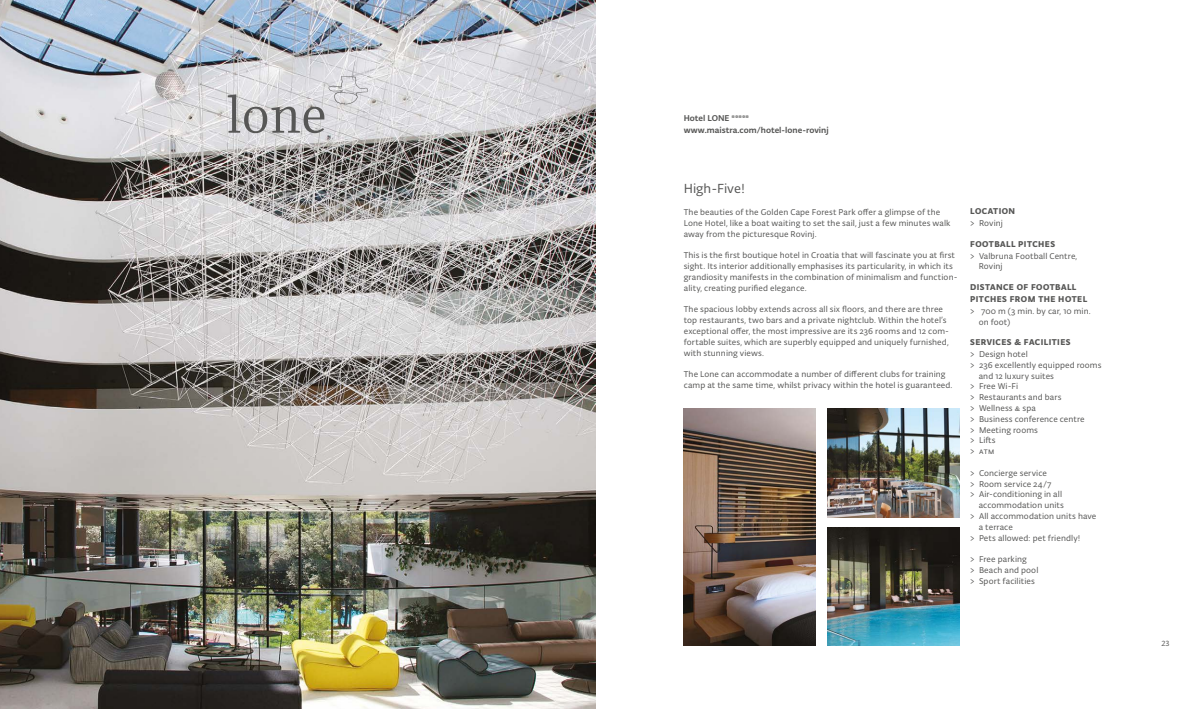
<style>
.page{position:relative;width:1191px;height:709px;background:#fff}
.page>*{position:absolute;margin:0;border:0;box-sizing:border-box;transform-origin:0 0}
.t1{font:14px "Typonine Sans Pro";color:#575756}
.t2{font:9px/10.8px "Typonine Sans Pro";letter-spacing:.01em;color:#575756}
.t3{font:700 9px/12px "Typonine Sans Pro";letter-spacing:.05em;color:#575756}
.t4{font:500 9px/12px "Typonine Sans Pro";color:#575756}
.t5{font:8px "Typonine Sans Pro";color:#575756}
</style>
<div class="page">
<img style="left:0;top:0;width:595px;height:709px">
<img style="left:684px;top:409px;width:131px;height:236px">
<img style="left:827px;top:409px;width:132px;height:108px">
<img style="left:827px;top:528px;width:132px;height:117px">
<svg style="left:228px;top:76px;width:140px;height:57px;background:#cdcccf"></svg>
<p class="t4" style="left:684px;top:112px;width:146px">Hotel LONE ***** www.maistra.com/hotel-lone-rovinj</p>
<h1 class="t1" style="left:684px;top:180px;width:63px">High-Five!</h1>
<p class="t2" style="left:684px;top:207px;width:268px">The beauties of the Golden Cape Forest Park offer a glimpse of the<br>Lone Hotel, like a boat waiting to set the sail, just a few minutes walk away from the picturesque Rovinj.</p>
<p class="t2" style="left:684px;top:250px;width:275px">This is the first boutique hotel in Croatia that will fascinate you at first sight. Its interior additionally emphasises its particularity, in which its grandiosity manifests in the combination of minimalism and function&shy;ality, creating purified elegance.</p>
<p class="t2" style="left:684px;top:304px;width:267px">The spacious lobby extends across all six floors, and there are three top restaurants, two bars and a private nightclub. Within the hotel’s exceptional offer, the most impressive are its 236 rooms and 12 com&shy;fortable suites, which are superbly equipped and uniquely furnished, with stunning views.</p>
<p class="t2" style="left:684px;top:369px;width:270px">The Lone can accommodate a number of different clubs for training camp at the same time, whilst privacy within the hotel is guaranteed.</p>
<p class="t3" style="left:970px;top:205px;width:46px">LOCATION</p>
<p class="t2" style="left:970px;top:218px;width:34px">&gt; Rovinj</p>
<p class="t3" style="left:970px;top:238px;width:86px">FOOTBALL PITCHES</p>
<p class="t2" style="left:978px;top:250px;width:100px;text-indent:-9px">&gt; Valbruna Football Centre,<br>Rovinj</p>
<p class="t3" style="left:970px;top:281px;width:118px">DISTANCE OF FOOTBALL<br>PITCHES FROM THE HOTEL</p>
<p class="t2" style="left:978px;top:305px;width:113px;text-indent:-9px">&gt; 700 m (3 min. by car, 10 min. on foot)</p>
<p class="t3" style="left:970px;top:336px;width:102px">SERVICES &amp; FACILITIES</p>
<p class="t2" style="left:970px;top:348px;width:59px">&gt; Design hotel</p>
<p class="t2" style="left:970px;top:359px;width:133px">&gt; 236 excellently equipped rooms</p>
<p class="t2" style="left:978px;top:370px;width:77px">and 12 luxury suites</p>
<p class="t2" style="left:970px;top:381px;width:50px">&gt; Free Wi-Fi</p>
<p class="t2" style="left:970px;top:392px;width:93px">&gt; Restaurants and bars</p>
<p class="t2" style="left:970px;top:402px;width:67px">&gt; Wellness &amp; spa</p>
<p class="t2" style="left:970px;top:413px;width:116px">&gt; Business conference centre</p>
<p class="t2" style="left:970px;top:424px;width:69px">&gt; Meeting rooms</p>
<p class="t2" style="left:970px;top:435px;width:27px">&gt; Lifts</p>
<p class="t2" style="left:970px;top:446px;width:26px">&gt; atm</p>
<p class="t2" style="left:970px;top:467px;width:78px">&gt; Concierge service</p>
<p class="t2" style="left:970px;top:478px;width:83px">&gt; Room service 24/7</p>
<p class="t2" style="left:970px;top:489px;width:93px">&gt; Air-conditioning in all</p>
<p class="t2" style="left:978px;top:500px;width:87px">accommodation units</p>
<p class="t2" style="left:970px;top:510px;width:128px">&gt; All accommodation units have</p>
<p class="t2" style="left:978px;top:521px;width:36px">a terrace</p>
<p class="t2" style="left:970px;top:532px;width:112px">&gt; Pets allowed: pet friendly!</p>
<p class="t2" style="left:970px;top:554px;width:70px">&gt; Free parking<br>&gt; Beach and pool &gt; Sport facilities</p>
<p class="t5" style="left:1161px;top:638px;width:10px">23</p>
</div>
